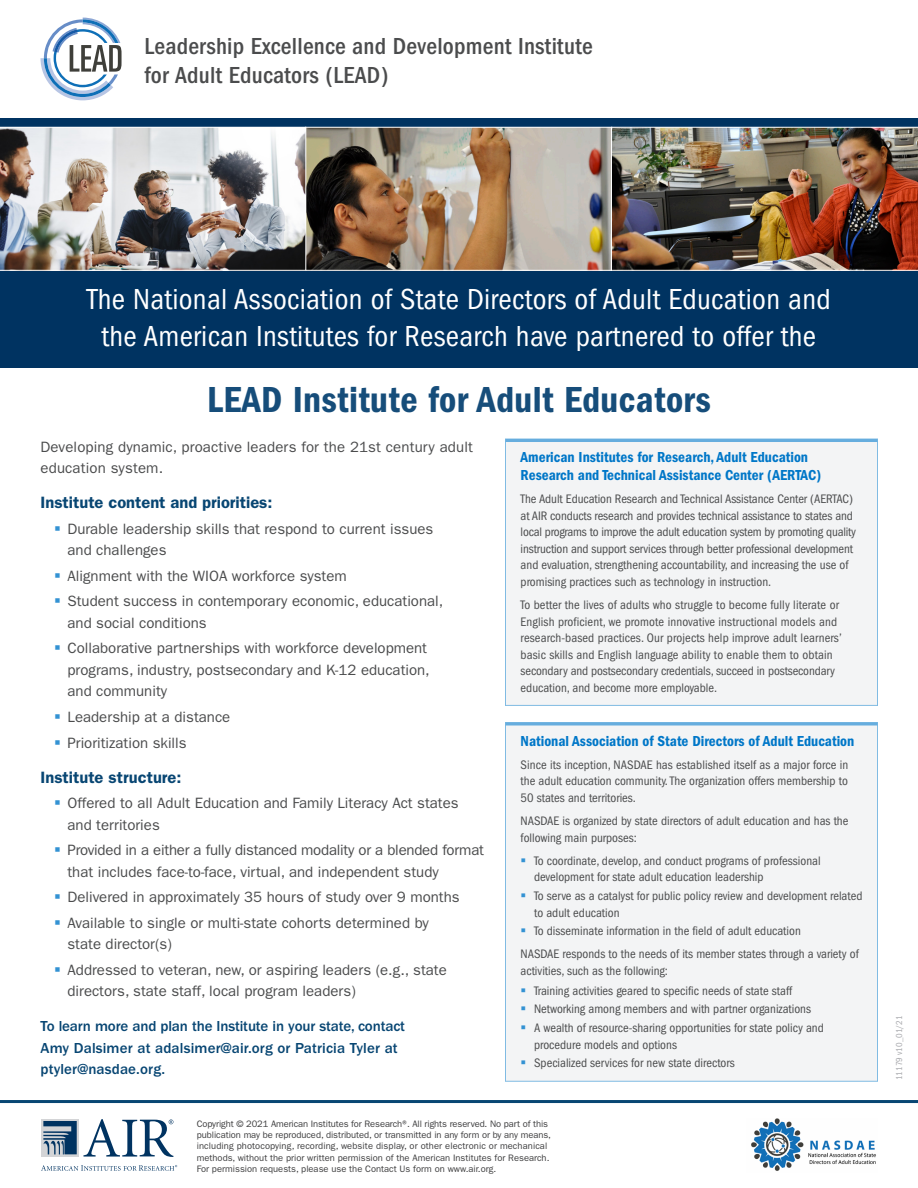
<style>
.page{position:relative;width:918px;height:1188px;background:#fff}
.page>*{position:absolute;margin:0;border:0;box-sizing:border-box;transform-origin:0 0}
.t1{font:37.5px "ITC Franklin Gothic Std Dm Cd";letter-spacing:.01em;color:#164d7a}
.t2{font:condensed 30px/37.5px "ITC Franklin Gothic Std";letter-spacing:.01em;color:#fff;text-align:center}
.t3{font:500 condensed 24px/28.8px "ITC Franklin Gothic Std";letter-spacing:.01em;color:#4b4c4d}
.t4{font:600 16.5px "ITC Franklin Gothic Std";color:#084673}
.Paragraph{font:15px/21.3px "ITC Franklin Gothic Std";color:#4b4c4d}
.About_section{font:15px/18px "ITC Franklin Gothic Std Dm Cd";color:#0077c8}
.Paragraph-2{font:500 15px/21.3px "ITC Franklin Gothic Std";letter-spacing:.01em;color:#084673}
.About_section-2{font:condensed 12.75px/16.5px "ITC Franklin Gothic Std";color:#4b4c4d}
.t5{font:9.3px/11.2px "ITC Franklin Gothic Std";color:#3e3e3f}
.Paragraph-3{font:condensed 9px "ITC Franklin Gothic Std";color:#a8a9ad}
</style>
<div class="page">
<div style="left:505px;top:439px;width:373px;height:267px;background:#f3f4f5;border:1px solid #80bbe3"></div>
<hr style="left:506px;top:439px;width:372px;height:3px;background:#66adde">
<div style="left:505px;top:722px;width:373px;height:359px;background:#f3f4f5;border:1px solid #80bbe3"></div>
<hr style="left:506px;top:723px;width:372px;height:3px;background:#66adde">
<div style="left:0;top:118px;width:918px;height:249px;background:#003361"></div>
<img style="left:306px;top:127px;width:305px;height:144px">
<img style="left:611px;top:127px;width:307px;height:144px">
<img style="left:0;top:127px;width:306px;height:144px">
<svg style="left:41px;top:18px;width:81px;height:82px"></svg>
<img style="left:751px;top:1118px;width:125px;height:53px">
<svg style="left:83px;top:1119px;width:90px;height:38px"></svg>
<div style="left:41px;top:1119px;width:38px;height:38px;background:#d3d4d6"></div>
<svg style="left:43px;top:1121px;width:34px;height:33px"></svg>
<svg style="left:41px;top:1165px;width:136px;height:6px"></svg>
<hr style="left:0;top:1100px;width:918px;height:3px;background:#084673">
<h1 class="t3" style="left:144px;top:32px;width:450px">Leadership Excellence and Development Institute for Adult Educators (LEAD)</h1>
<h1 class="t2" style="left:87px;top:280px;width:746px">The National Association of State Directors of Adult Education and the American Institutes for Research have partnered to offer the</h1>
<h1 class="t1" style="left:207px;top:378px;width:505px">LEAD Institute for Adult Educators</h1>
<p class="Paragraph" style="left:40px;top:436px;width:434px">Developing dynamic, proactive leaders for the 21st century adult education system.</p>
<h3 class="t4" style="left:40px;top:493px;width:233px">Institute content and priorities:</h3>
<p class="Paragraph" style="left:68px;top:518px;width:367px">Durable leadership skills that respond to current issues and challenges</p>
<p class="Paragraph" style="left:68px;top:565px;width:281px">Alignment with the WIOA workforce system</p>
<p class="Paragraph" style="left:68px;top:591px;width:377px">Student success in contemporary economic, educational, and social conditions</p>
<p class="Paragraph" style="left:68px;top:638px;width:364px">Collaborative partnerships with workforce development programs, industry, postsecondary and K-12 education, and community</p>
<p class="Paragraph" style="left:68px;top:706px;width:164px">Leadership at a distance</p>
<p class="Paragraph" style="left:68px;top:732px;width:121px">Prioritization skills</p>
<h3 class="t4" style="left:40px;top:767px;width:142px">Institute structure:</h3>
<p class="Paragraph" style="left:68px;top:793px;width:393px">Offered to all Adult Education and Family Literacy Act states and territories</p>
<p class="Paragraph" style="left:68px;top:840px;width:418px">Provided in a either a fully distanced modality or a blended format that includes face-to-face, virtual, and independent study</p>
<p class="Paragraph" style="left:68px;top:887px;width:394px">Delivered in approximately 35 hours of study over 9 months</p>
<p class="Paragraph" style="left:68px;top:912px;width:363px">Available to single or multi-state cohorts determined by state director(s)</p>
<p class="Paragraph" style="left:68px;top:959px;width:381px">Addressed to veteran, new, or aspiring leaders (e.g., state directors, state staff, local program leaders)</p>
<p class="Paragraph-2" style="left:40px;top:1016px;width:366px">To learn more and plan the Institute in your state, contact<br>Amy Dalsimer at adalsimer@air.org or Patricia Tyler at ptyler@nasdae.org.</p>
<p class="About_section" style="left:521px;top:448px;width:302px">American Institutes for Research, Adult Education<br>Research and Technical Assistance Center (AERTAC)</p>
<p class="About_section-2" style="left:521px;top:491px;width:337px">The Adult Education Research and Technical Assistance Center (AERTAC) at AIR conducts research and provides technical assistance to states and local programs to improve the adult education system by promoting quality instruction and support services through better professional development and evaluation, strengthening accountability, and increasing the use of promising practices such as technology in instruction.</p>
<p class="About_section-2" style="left:521px;top:597px;width:323px">To better the lives of adults who struggle to become fully literate or English proficient, we promote innovative instructional models and research-based practices. Our projects help improve adult learners’ basic skills and English language ability to enable them to obtain secondary and postsecondary credentials, succeed in postsecondary education, and become more employable.</p>
<p class="About_section" style="left:521px;top:732px;width:335px">National Association of State Directors of Adult Education</p>
<p class="About_section-2" style="left:521px;top:757px;width:329px;text-align:justify">Since its inception, NASDAE has established itself as a major force in the adult education community. The organization offers membership to 50 states and territories.</p>
<p class="About_section-2" style="left:521px;top:813px;width:329px">NASDAE is organized by state directors of adult education and has the following main purposes:</p>
<p class="About_section-2" style="left:534px;top:853px;width:288px">To coordinate, develop, and conduct programs of professional development for state adult education leadership</p>
<p class="About_section-2" style="left:534px;top:888px;width:330px">To serve as a catalyst for public policy review and development related to adult education</p>
<p class="About_section-2" style="left:534px;top:923px;width:268px">To disseminate information in the field of adult education</p>
<p class="About_section-2" style="left:521px;top:946px;width:340px">NASDAE responds to the needs of its member states through a variety of activities, such as the following:</p>
<p class="About_section-2" style="left:534px;top:982px;width:259px">Training activities geared to specific needs of state staff</p>
<p class="About_section-2" style="left:534px;top:1001px;width:279px">Networking among members and with partner organizations</p>
<p class="About_section-2" style="left:534px;top:1020px;width:291px">A wealth of resource-sharing opportunities for state policy and procedure models and options</p>
<p class="About_section-2" style="left:534px;top:1055px;width:202px">Specialized services for new state directors</p>
<p class="t5" style="left:197px;top:1118px;width:356px">Copyright © 2021 American Institutes for Research®. All rights reserved. No part of this publication may be reproduced, distributed, or transmitted in any form or by any means, including photocopying, recording, website display, or other electronic or mechanical methods, without the prior written permission of the American Institutes for Research.<br>For permission requests, please use the Contact Us form on www.air.org.</p>
<p class="Paragraph-3" style="left:894px;top:1080px;width:66px;rotate:-90deg">11179 v10_01/21</p>
</div>
